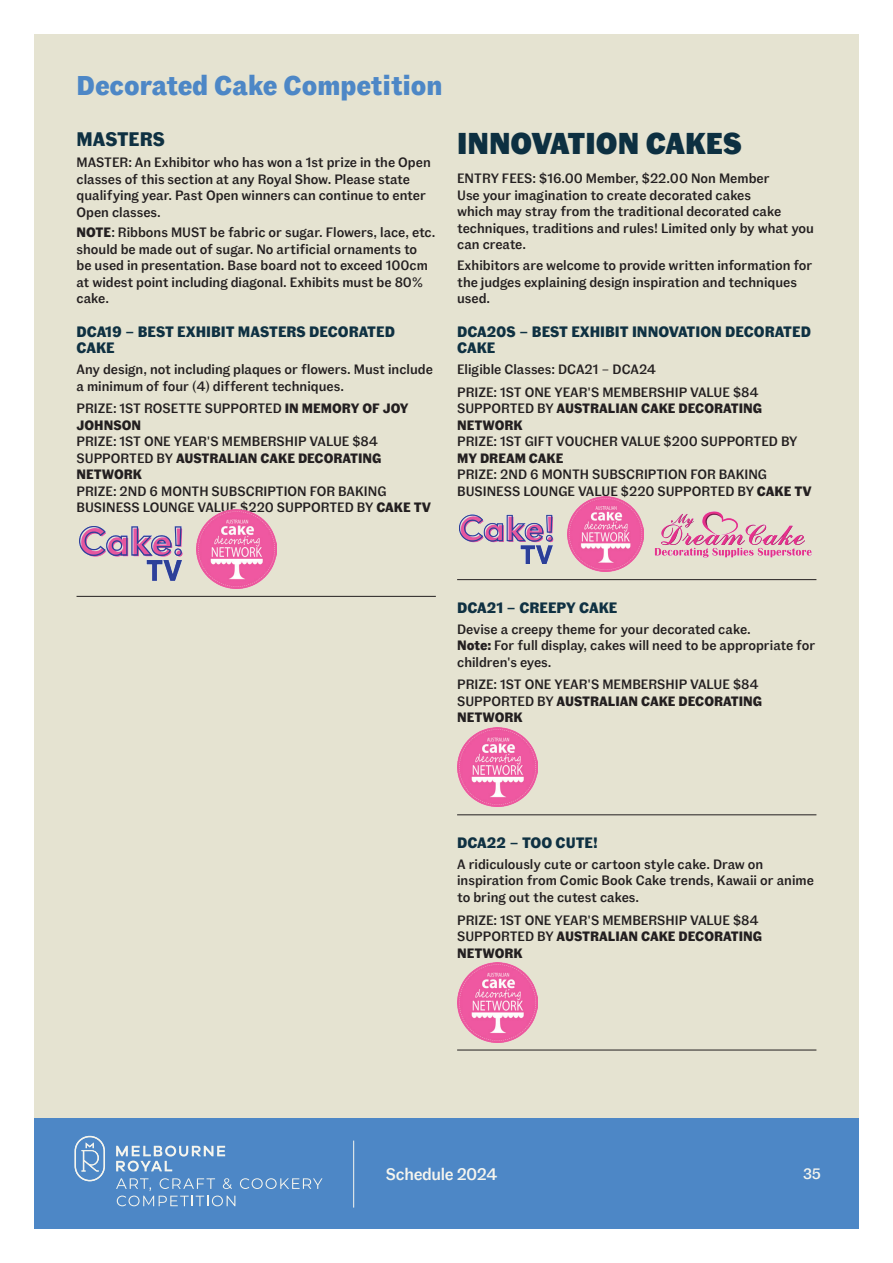
<style>
.page{position:relative;width:893px;height:1263px;background:#fff}
.page>*{position:absolute;margin:0;border:0;box-sizing:border-box;transform-origin:0 0}
.t1{font:900 30px "Fann Grotesque Pro";color:#0d3041}
.t2{font:700 27px "Fann Grotesque Pro";color:#4d87c6}
.t3{font:700 19.5px "Fann Grotesque Pro";color:#0f3142}
.t4{font:500 16.65px "Fann Grotesque Pro";letter-spacing:-.02em;color:#f5f5ee}
.t5{font:700 15px/16.5px "Fann Grotesque Pro";color:#0f3142}
.t6{font:500 15px "Fann Grotesque Pro";color:#f5f5ee}
.t7{font:500 13.5px/16.5px "Fann Grotesque Pro";color:#231f20}
.t8{font:700 13.5px/16.5px "Fann Grotesque Pro";color:#231f20}
.s1{font-weight:700}
.s2{font-weight:500}
</style>
<div class="page">
<div style="left:34px;top:34px;width:825px;height:1084px;background:#e5e3d1"></div>
<div style="left:34px;top:1118px;width:825px;height:111px;background:#4d87c6"></div>
<hr style="left:353px;top:1140px;width:1px;height:67px;background:#f5f5ee">
<svg style="left:75px;top:1136px;width:30px;height:45px"></svg>
<svg style="left:116px;top:1145px;width:109px;height:26px"></svg>
<svg style="left:116px;top:1178px;width:206px;height:28px"></svg>
<hr style="left:77px;top:596px;width:359px;height:1px;background:#231f20">
<img style="left:79px;top:526px;width:104px;height:55px">
<img style="left:196px;top:509px;width:81px;height:79px">
<hr style="left:457px;top:579px;width:359px;height:1px;background:#231f20">
<hr style="left:457px;top:814px;width:359px;height:1px;background:#231f20">
<hr style="left:457px;top:1050px;width:359px;height:1px;background:#231f20">
<img style="left:459px;top:514px;width:95px;height:50px">
<img style="left:567px;top:496px;width:76px;height:76px">
<img style="left:654px;top:511px;width:158px;height:47px">
<img style="left:457px;top:728px;width:80px;height:79px">
<img style="left:457px;top:963px;width:80px;height:79px">
<h2 class="t2" style="left:77px;top:70px;width:367px">Decorated Cake Competition</h2>
<h3 class="t3" style="left:77px;top:128px;width:90px">MASTERS</h3>
<p class="t7" style="left:77px;top:154px;width:356px">MASTER: An Exhibitor who has won a 1st prize in the Open classes of this section at any Royal Show. Please state qualifying year. Past Open winners can continue to enter Open classes.</p>
<p class="t7" style="left:77px;top:225px;width:360px"><span class="s1">NOTE</span>: Ribbons MUST be fabric or sugar. Flowers, lace, etc. should be made out of sugar. No artificial ornaments to be used in presentation. Base board not to exceed 100cm at widest point including diagonal. Exhibits must be 80% cake.</p>
<p class="t5" style="left:77px;top:324px;width:320px">DCA19 – BEST EXHIBIT MASTERS DECORATED<br>CAKE</p>
<p class="t7" style="left:77px;top:361px;width:358px">Any design, not including plaques or flowers. Must include a minimum of four (4) different techniques.</p>
<p class="t7" style="left:77px;top:401px;width:334px">PRIZE: 1ST ROSETTE SUPPORTED <span class="s1">IN MEMORY OF JOY<br>JOHNSON</span></p>
<p class="t7" style="left:77px;top:434px;width:307px">PRIZE: 1ST ONE YEAR'S MEMBERSHIP VALUE $84<br>SUPPORTED BY <span class="s1">AUSTRALIAN CAKE DECORATING<br>NETWORK</span></p>
<p class="t7" style="left:77px;top:483px;width:356px">PRIZE: 2ND 6 MONTH SUBSCRIPTION FOR BAKING<br>BUSINESS LOUNGE VALUE $220 SUPPORTED BY <span class="s1">CAKE TV</span></p>
<h1 class="t1" style="left:457px;top:126px;width:286px">INNOVATION CAKES</h1>
<p class="t7" style="left:457px;top:171px;width:358px">ENTRY FEES: $16.00 Member, $22.00 Non Member<br>Use your imagination to create decorated cakes<br>which may stray from the traditional decorated cake techniques, traditions and rules! Limited only by what you can create.</p>
<p class="t7" style="left:457px;top:257px;width:357px">Exhibitors are welcome to provide written information for the judges explaining design inspiration and techniques used.</p>
<p class="t5" style="left:457px;top:324px;width:355px">DCA20S – BEST EXHIBIT INNOVATION DECORATED<br>CAKE</p>
<p class="t7" style="left:457px;top:358px;width:303px;line-height:23px">Eligible Classes: DCA21 – DCA24<br>PRIZE: 1ST ONE YEAR'S MEMBERSHIP VALUE $84</p>
<p class="t8" style="left:457px;top:401px;width:307px"><span class="s2">SUPPORTED BY</span> AUSTRALIAN CAKE DECORATING<br>NETWORK</p>
<p class="t7" style="left:457px;top:434px;width:342px">PRIZE: 1ST GIFT VOUCHER VALUE $200 SUPPORTED BY</p>
<p class="t8" style="left:457px;top:450px;width:108px">MY DREAM CAKE</p>
<p class="t7" style="left:457px;top:467px;width:356px">PRIZE: 2ND 6 MONTH SUBSCRIPTION FOR BAKING<br>BUSINESS LOUNGE VALUE $220 SUPPORTED BY <span class="s1">CAKE TV</span></p>
<p class="t5" style="left:457px;top:600px;width:162px">DCA21 – CREEPY CAKE</p>
<p class="t7" style="left:457px;top:621px;width:360px">Devise a creepy theme for your decorated cake.<br><span class="s1">Note:</span> For full display, cakes will need to be appropriate for children's eyes.</p>
<p class="t7" style="left:457px;top:677px;width:307px">PRIZE: 1ST ONE YEAR'S MEMBERSHIP VALUE $84<br>SUPPORTED BY <span class="s1">AUSTRALIAN CAKE DECORATING<br>NETWORK</span></p>
<p class="t5" style="left:457px;top:835px;width:142px">DCA22 – TOO CUTE!</p>
<p class="t7" style="left:457px;top:856px;width:358px">A ridiculously cute or cartoon style cake. Draw on inspiration from Comic Book Cake trends, Kawaii or anime to bring out the cutest cakes.</p>
<p class="t7" style="left:457px;top:912px;width:307px">PRIZE: 1ST ONE YEAR'S MEMBERSHIP VALUE $84<br>SUPPORTED BY <span class="s1">AUSTRALIAN CAKE DECORATING<br>NETWORK</span></p>
<p class="t4" style="left:386px;top:1164px;width:113px">Schedule 2024</p>
<p class="t6" style="left:803px;top:1165px;width:20px">35</p>
</div>
